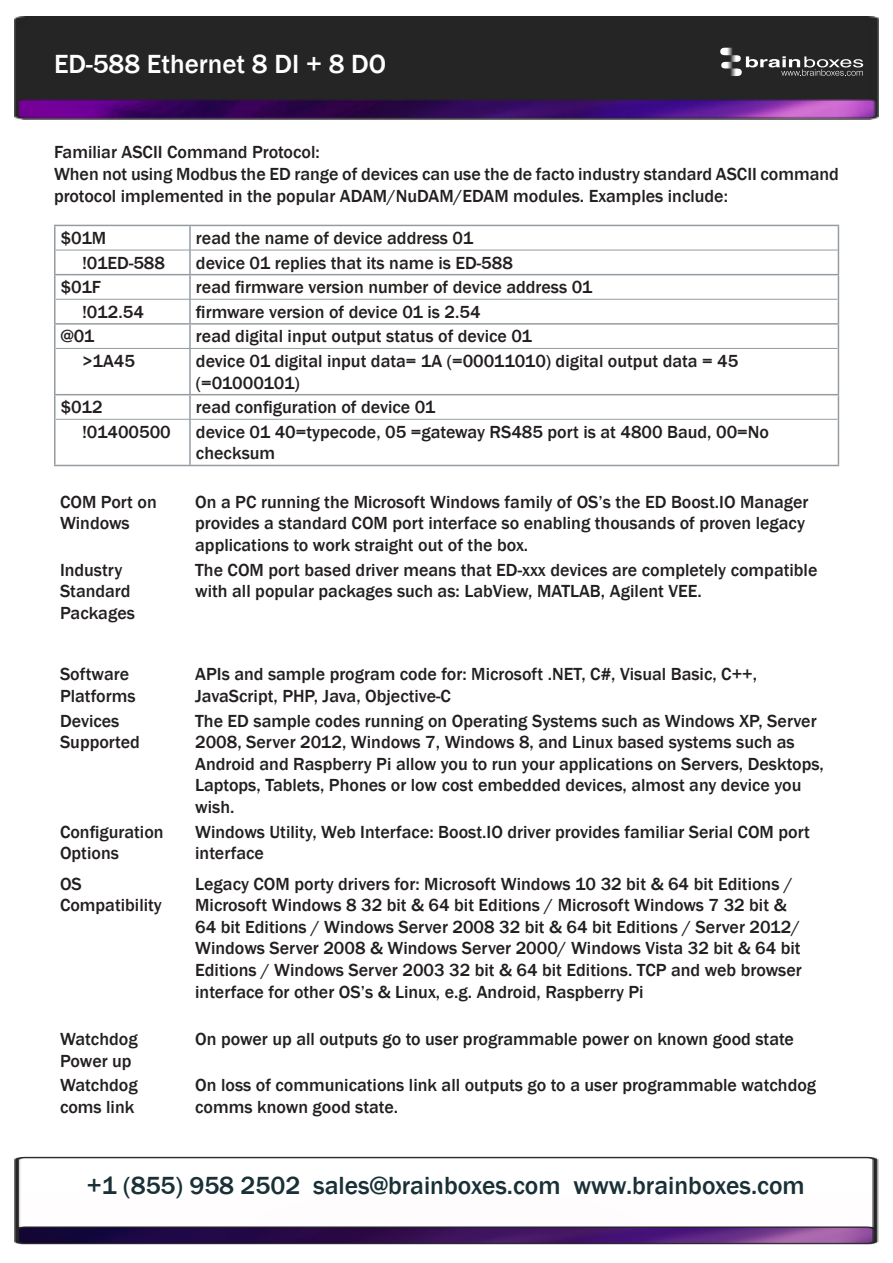
<style>
.page{position:relative;width:893px;height:1263px;background:#fff}
.page>*{position:absolute;margin:0;border:0;box-sizing:border-box;transform-origin:0 0}
.t1{font:500 27px "Franklin Gothic";color:#fff}
.t2{font:500 25.5px "Franklin Gothic";color:#183036}
.t3{font:500 18px/21.6px "Franklin Gothic";color:#231f20}
</style>
<div class="page">
<img style="left:14px;top:1156px;width:865px;height:89px">
<img style="left:15px;top:16px;width:863px;height:104px">
<svg style="left:720px;top:48px;width:143px;height:28px;background:#515151"></svg>
<hr style="left:54px;top:225px;width:136px;height:1px;background:#959ca1">
<hr style="left:54px;top:226px;width:2px;height:24px;background:#959ca1">
<hr style="left:190px;top:225px;width:649px;height:1px;background:#959ca1">
<hr style="left:189px;top:226px;width:2px;height:24px;background:#959ca1">
<hr style="left:54px;top:250px;width:2px;height:24px;background:#959ca1">
<hr style="left:189px;top:250px;width:2px;height:24px;background:#959ca1">
<hr style="left:54px;top:274px;width:136px;height:1px;background:#959ca1">
<hr style="left:54px;top:275px;width:2px;height:24px;background:#959ca1">
<hr style="left:190px;top:274px;width:649px;height:1px;background:#959ca1">
<hr style="left:189px;top:275px;width:2px;height:24px;background:#959ca1">
<hr style="left:54px;top:299px;width:2px;height:24px;background:#959ca1">
<hr style="left:189px;top:299px;width:2px;height:24px;background:#959ca1">
<hr style="left:54px;top:323px;width:136px;height:2px;background:#959ca1">
<hr style="left:54px;top:325px;width:2px;height:23px;background:#959ca1">
<hr style="left:190px;top:323px;width:649px;height:2px;background:#959ca1">
<hr style="left:189px;top:325px;width:2px;height:23px;background:#959ca1">
<svg style="left:838px;top:226px;width:1px;height:122px"></svg>
<hr style="left:54px;top:348px;width:2px;height:46px;background:#959ca1">
<hr style="left:189px;top:349px;width:2px;height:45px;background:#959ca1">
<hr style="left:838px;top:348px;width:1px;height:46px;background:#959ca1">
<hr style="left:54px;top:394px;width:136px;height:1px;background:#959ca1">
<hr style="left:54px;top:395px;width:2px;height:24px;background:#959ca1">
<hr style="left:190px;top:394px;width:649px;height:1px;background:#959ca1">
<hr style="left:189px;top:395px;width:2px;height:24px;background:#959ca1">
<svg style="left:838px;top:395px;width:1px;height:24px"></svg>
<hr style="left:54px;top:419px;width:2px;height:46px;background:#959ca1">
<hr style="left:189px;top:419px;width:2px;height:46px;background:#959ca1">
<hr style="left:838px;top:419px;width:1px;height:46px;background:#959ca1">
<hr style="left:54px;top:465px;width:136px;height:1px;background:#959ca1">
<hr style="left:190px;top:465px;width:649px;height:1px;background:#959ca1">
<hr style="left:56px;top:250px;width:134px;height:1px;background:#959ca1">
<hr style="left:190px;top:250px;width:648px;height:1px;background:#959ca1">
<hr style="left:56px;top:299px;width:134px;height:1px;background:#959ca1">
<hr style="left:190px;top:299px;width:648px;height:1px;background:#959ca1">
<hr style="left:56px;top:348px;width:134px;height:1px;background:#959ca1">
<hr style="left:190px;top:348px;width:648px;height:1px;background:#959ca1">
<hr style="left:56px;top:419px;width:134px;height:1px;background:#959ca1">
<hr style="left:190px;top:419px;width:648px;height:1px;background:#959ca1">
<h1 class="t1" style="left:54px;top:47px;width:334px">ED-588 Ethernet 8 DI + 8 DO</h1>
<p class="t3" style="left:54px;top:142px;width:267px">Familiar ASCII Command Protocol:</p>
<p class="t3" style="left:54px;top:163px;width:786px">When not using Modbus the ED range of devices can use the de facto industry standard ASCII command protocol implemented in the popular ADAM/NuDAM/EDAM modules. Examples include:</p>
<p class="t3" style="left:61px;top:227px;width:47px">$01M</p>
<p class="t3" style="left:196px;top:227px;width:279px">read the name of device address 01</p>
<p class="t3" style="left:82px;top:252px;width:85px">!01ED-588</p>
<p class="t3" style="left:196px;top:252px;width:318px">device 01 replies that its name is ED-588</p>
<p class="t3" style="left:61px;top:277px;width:42px">$01F</p>
<p class="t3" style="left:196px;top:277px;width:398px">read firmware version number of device address 01</p>
<p class="t3" style="left:82px;top:301px;width:63px">!012.54</p>
<p class="t3" style="left:196px;top:301px;width:286px">firmware version of device 01 is 2.54</p>
<p class="t3" style="left:61px;top:326px;width:35px">@01</p>
<p class="t3" style="left:196px;top:326px;width:338px">read digital input output status of device 01</p>
<p class="t3" style="left:82px;top:350px;width:55px">&gt;1A45</p>
<p class="t3" style="left:196px;top:350px;width:544px">device 01 digital input data= 1A (=00011010) digital output data = 45 (=01000101)</p>
<p class="t3" style="left:61px;top:397px;width:43px">$012</p>
<p class="t3" style="left:196px;top:397px;width:241px">read configuration of device 01</p>
<p class="t3" style="left:82px;top:421px;width:90px">!01400500</p>
<p class="t3" style="left:196px;top:421px;width:574px">device 01 40=typecode, 05 =gateway RS485 port is at 4800 Baud, 00=No checksum</p>
<p class="t3" style="left:60px;top:491px;width:98px">COM Port on<br>Windows</p>
<p class="t3" style="left:195px;top:491px;width:615px">On a PC running the Microsoft Windows family of OS’s the ED Boost.IO Manager provides a standard COM port interface so enabling thousands of proven legacy applications to work straight out of the box.</p>
<p class="t3" style="left:60px;top:559px;width:76px">Industry<br>Standard<br>Packages</p>
<p class="t3" style="left:195px;top:559px;width:624px">The COM port based driver means that ED-xxx devices are completely compatible with all popular packages such as: LabView, MATLAB, Agilent VEE.</p>
<p class="t3" style="left:60px;top:664px;width:77px">Software<br>Platforms</p>
<p class="t3" style="left:195px;top:664px;width:563px">APIs and sample program code for: Microsoft .NET, C#, Visual Basic, C++,<br>JavaScript, PHP, Java, Objective-C</p>
<p class="t3" style="left:60px;top:710px;width:81px">Devices<br>Supported</p>
<p class="t3" style="left:195px;top:710px;width:630px">The ED sample codes running on Operating Systems such as Windows XP, Server 2008, Server 2012, Windows 7, Windows 8, and Linux based systems such as Android and Raspberry Pi allow you to run your applications on Servers, Desktops, Laptops, Tablets, Phones or low cost embedded devices, almost any device you wish.</p>
<p class="t3" style="left:60px;top:821px;width:105px">Configuration<br>Options</p>
<p class="t3" style="left:195px;top:821px;width:616px">Windows Utility, Web Interface: Boost.IO driver provides familiar Serial COM port interface</p>
<p class="t3" style="left:60px;top:873px;width:103px">OS<br>Compatibility</p>
<p class="t3" style="left:195px;top:873px;width:608px">Legacy COM porty drivers for: Microsoft Windows 10 32 bit &amp; 64 bit Editions / Microsoft Windows 8 32 bit &amp; 64 bit Editions / Microsoft Windows 7 32 bit &amp; 64 bit Editions / Windows Server 2008 32 bit &amp; 64 bit Editions / Server 2012/ Windows Server 2008 &amp; Windows Server 2000/ Windows Vista 32 bit &amp; 64 bit Editions / Windows Server 2003 32 bit &amp; 64 bit Editions. TCP and web browser interface for other OS’s &amp; Linux, e.g. Android, Raspberry Pi</p>
<p class="t3" style="left:60px;top:1028px;width:79px">Watchdog<br>Power up</p>
<p class="t3" style="left:195px;top:1028px;width:600px">On power up all outputs go to user programmable power on known good state</p>
<p class="t3" style="left:60px;top:1075px;width:79px">Watchdog coms link</p>
<p class="t3" style="left:195px;top:1075px;width:622px">On loss of communications link all outputs go to a user programmable watchdog comms known good state.</p>
<h2 class="t2" style="left:87px;top:1169px;width:719px">+1 (855) 958 2502 sales@brainboxes.com www.brainboxes.com</h2>
</div>
